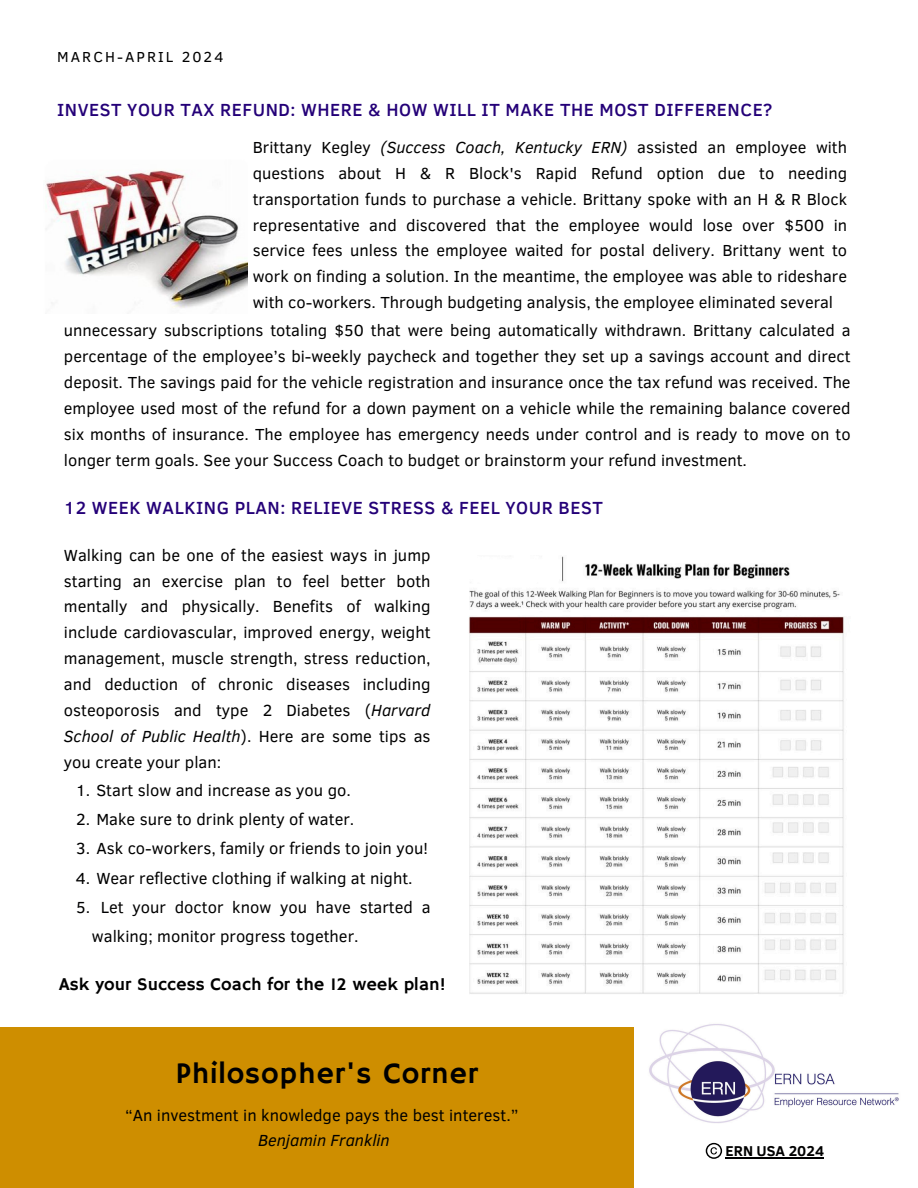
<style>
.page{position:relative;width:918px;height:1188px;background:#fff}
.page>*{position:absolute;margin:0;border:0;box-sizing:border-box;transform-origin:0 0}
.t1{font:30px "Hammersmith One";letter-spacing:.03em;color:#000001}
.t2{font:500 18px "Clear Sans";letter-spacing:.03em;color:#240078}
.t3{font:18px "Hammersmith One";color:#000}
.t4{font:16.5px/25.8px "Clear Sans";color:#000001;text-align:justify}
.t5{font:14.85px "Clear Sans";letter-spacing:.14em;color:#000001}
.t6{font:700 14.7px "Clear Sans";color:#000001}
.s1{font-style:italic}
</style>
<div class="page">
<div style="left:0;top:1027px;width:633px;height:161px;background:#ce8e00"></div>
<img style="left:649px;top:1024px;width:250px;height:99px">
<svg style="left:706px;top:1143px;width:16px;height:16px"></svg>
<img style="left:469px;top:556px;width:375px;height:438px">
<img style="left:45px;top:170px;width:203px;height:138px">
<hr style="left:726px;top:1157px;width:98px;height:1px;background:#000001">
<p class="t5" style="left:57px;top:46px;width:168px">MARCH-APRIL 2024</p>
<p class="t2" style="left:57px;top:97px;width:717px">INVEST YOUR TAX REFUND: WHERE &amp; HOW WILL IT MAKE THE MOST DIFFERENCE?</p>
<h3 class="t4" style="left:253px;top:133px;width:596px">Brittany Kegley <span class="s1">(Success Coach, Kentucky ERN)</span> assisted an employee with questions about H &amp; R Block's Rapid Refund option due to needing transportation funds to purchase a vehicle. Brittany spoke with an H &amp; R Block representative and discovered that the employee would lose over $500 in service fees unless the employee waited for postal delivery. Brittany went to work on finding a solution. In the meantime, the employee was able to rideshare with co-workers. Through budgeting analysis, the employee eliminated several</h3>
<h3 class="t4" style="left:64px;top:317px;width:788px">unnecessary subscriptions totaling $50 that were being automatically withdrawn. Brittany calculated a percentage of the employee’s bi-weekly paycheck and together they set up a savings account and direct deposit. The savings paid for the vehicle registration and insurance once the tax refund was received. The employee used most of the refund for a down payment on a vehicle while the remaining balance covered six months of insurance. The employee has emergency needs under control and is ready to move on to longer term goals. See your Success Coach to budget or brainstorm your refund investment.</h3>
<p class="t2" style="left:64px;top:495px;width:540px">12 WEEK WALKING PLAN: RELIEVE STRESS &amp; FEEL YOUR BEST</p>
<h3 class="t4" style="left:64px;top:541px;width:368px">Walking can be one of the easiest ways in jump starting an exercise plan to feel better both mentally and physically. Benefits of walking include cardiovascular, improved energy, weight management, muscle strength, stress reduction, and deduction of chronic diseases including osteoporosis and type 2 Diabetes (<span class="s1">Harvard School of Public Health</span>). Here are some tips as you create your plan:</h3>
<h2 class="t4" style="left:76px;top:776px;width:277px">1. Start slow and increase as you go.</h2>
<h3 class="t4" style="left:76px;top:806px;width:280px">2. Make sure to drink plenty of water.</h3>
<p class="t4" style="left:76px;top:835px;width:353px">3. Ask co-workers, family or friends to join you!</p>
<p class="t4" style="left:76px;top:864px;width:339px">4. Wear reflective clothing if walking at night.</p>
<p class="t4" style="left:92px;top:892px;width:340px;line-height:29.2px;text-indent:9px">Let your doctor know you have started a walking; monitor progress together.</p>
<p class="t4" style="left:76px;top:893px;width:16px">5.</p>
<h1 class="t3" style="left:59px;top:974px;width:388px">Ask your Success Coach for the 12 week plan!</h1>
<h3 class="t1" style="left:176px;top:1056px;width:304px">Philosopher's Corner</h3>
<p class="t4" style="left:125px;top:1101px;width:395px;text-align:center">“An investment in knowledge pays the best interest.”<br><span class="s1">Benjamin Franklin</span></p>
<h3 class="t6" style="left:726px;top:1140px;width:100px">ERN USA 2024</h3>
</div>
